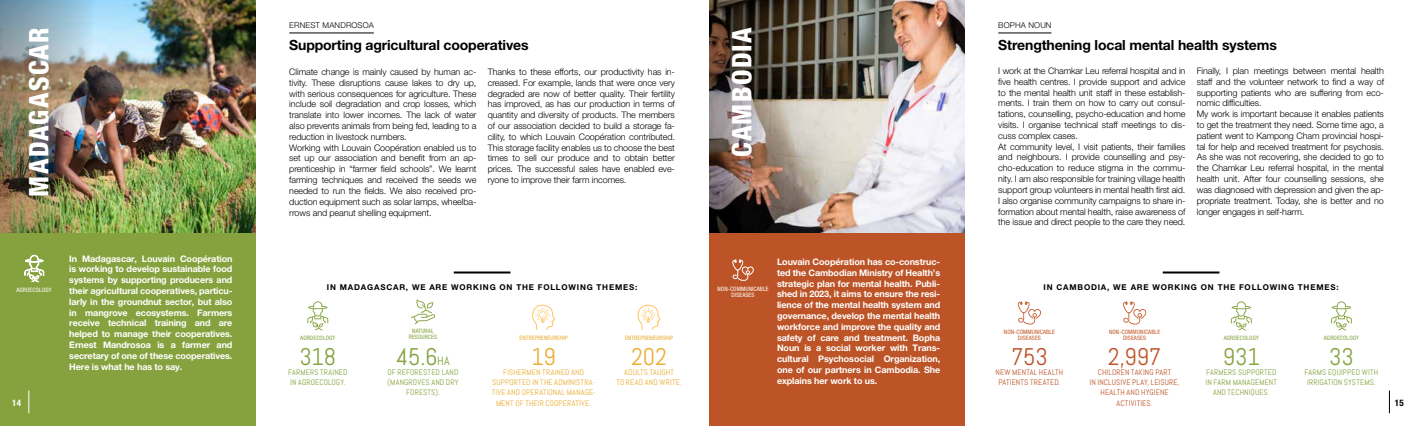
<style>
.page{position:relative;width:1418px;height:426px;background:#fff}
.page>*{position:absolute;margin:0;border:0;box-sizing:border-box;transform-origin:0 0}
.t1{font:800 condensed 27px "Helvetica Neue LT Pro";letter-spacing:.05em;color:#fff}
.t2{font:24px "Abel";letter-spacing:-.005em;color:#86a23f}
.t3{font:24px "Abel";letter-spacing:-.005em;color:#bd5427}
.t4{font:24px "Abel";color:#eaad32}
.t5{font:700 14px "Helvetica Neue LT Pro";letter-spacing:-.01em;color:#000}
.t6{font:300 9px/10.8px "Helvetica Neue LT Pro";letter-spacing:-.01em;color:#000}
.t7{font:700 9px/10.8px "Helvetica Neue LT Pro";letter-spacing:-.01em;color:#fff;text-align:justify}
.t8{font:700 condensed 9px "Helvetica Neue LT Pro";color:#fff}
.t9{font:700 condensed 9px "Helvetica Neue LT Pro";color:#000}
.t10{font:8px/10px "Abel";letter-spacing:.02em;color:#86a23f;text-align:center}
.t11{font:8px/10px "Abel";letter-spacing:.02em;color:#eaad32;text-align:center}
.t12{font:8px/10px "Abel";letter-spacing:.02em;color:#bd5427;text-align:center}
.t13{font:700 8px "Helvetica Neue LT Pro";letter-spacing:.1em;color:#000}
.t14{font:300 8px "Helvetica Neue LT Pro";letter-spacing:.02em;color:#000}
.t15{font:condensed 6px/6px "Helvetica Neue LT Pro";letter-spacing:.02em;color:#85a23f;text-align:center}
.t16{font:condensed 6px/6px "Helvetica Neue LT Pro";letter-spacing:.02em;color:#c45926;text-align:center}
.t17{font:condensed 6px/6px "Helvetica Neue LT Pro";letter-spacing:.02em;color:#fff;text-align:center}
.t18{font:condensed 6px "Helvetica Neue LT Pro";letter-spacing:.02em;color:#eaad32}
.s1{font-size:12px}
</style>
<div class="page">
<div style="left:709px;top:0;width:255px;height:425px;background:#bd5427"></div>
<img style="left:794px;top:0;width:170px;height:232px">
<div style="left:0;top:0;width:255px;height:425px;background:#86a23f"></div>
<img style="left:128px;top:0;width:127px;height:232px">
<img style="left:0;top:0;width:128px;height:232px">
<hr style="left:289px;top:33px;width:85px;height:1px;background:#000">
<svg style="left:28px;top:390px;width:1px;height:22px"></svg>
<svg style="left:1388px;top:391px;width:1px;height:21px"></svg>
<hr style="left:998px;top:33px;width:53px;height:1px;background:#000">
<img style="left:709px;top:0;width:85px;height:232px">
<hr style="left:1162px;top:271px;width:57px;height:2px;background:#000">
<svg style="left:732px;top:259px;width:22px;height:22px"></svg>
<svg style="left:24px;top:254px;width:20px;height:28px"></svg>
<hr style="left:454px;top:271px;width:56px;height:2px;background:#000">
<svg style="left:307px;top:301px;width:21px;height:29px"></svg>
<svg style="left:532px;top:304px;width:23px;height:25px"></svg>
<svg style="left:411px;top:299px;width:24px;height:25px"></svg>
<svg style="left:637px;top:304px;width:23px;height:25px"></svg>
<svg style="left:1230px;top:301px;width:21px;height:29px"></svg>
<svg style="left:1017px;top:301px;width:24px;height:23px"></svg>
<svg style="left:1331px;top:301px;width:20px;height:29px"></svg>
<svg style="left:1123px;top:301px;width:23px;height:23px"></svg>
<p class="t14" style="left:289px;top:21px;width:86px">ERNEST MANDROSOA</p>
<h3 class="t5" style="left:289px;top:36px;width:241px">Supporting agricultural cooperatives</h3>
<p class="t6" style="left:289px;top:66px;width:189px">Climate change is mainly caused by human ac&shy;tivity. These disruptions cause lakes to dry up, with serious consequences for agriculture. These include soil degradation and crop losses, which translate into lower incomes. The lack of water also prevents animals from being fed, leading to a reduction in livestock numbers.<br>Working with Louvain Coopération enabled us to set up our association and benefit from an ap&shy;prenticeship in “farmer field schools”. We learnt farming techniques and received the seeds we needed to run the fields. We also received pro&shy;duction equipment such as solar lamps, wheelba&shy;rrows and peanut shelling equipment.</p>
<p class="t6" style="left:488px;top:66px;width:189px;text-align:justify">Thanks to these efforts, our productivity has in&shy;creased. For example, lands that were once very degraded are now of better quality. Their fertility has improved, as has our production in terms of quantity and diversity of products. The members of our association decided to build a storage fa&shy;cility, to which Louvain Coopération contributed.<br>This storage facility enables us to choose the best times to sell our produce and to obtain better prices. The successful sales have enabled eve&shy;ryone to improve their farm incomes.</p>
<h1 class="t1" style="left:22px;top:196px;width:171px;rotate:-90deg">MADAGASCAR</h1>
<h1 class="t1" style="left:725px;top:157px;width:131px;rotate:-90deg">CAMBODIA</h1>
<p class="t14" style="left:998px;top:21px;width:55px">BOPHA NOUN</p>
<h3 class="t5" style="left:998px;top:36px;width:280px">Strengthening local mental health systems</h3>
<p class="t6" style="left:998px;top:65px;width:189px">I work at the Chamkar Leu referral hospital and in five health centres. I provide support and advice to the mental health unit staff in these establish&shy;ments. I train them on how to carry out consul&shy;tations, counselling, psycho-education and home visits. I organise technical staff meetings to dis&shy;cuss complex cases.<br>At community level, I visit patients, their families and neighbours. I provide counselling and psy&shy;cho-education to reduce stigma in the commu&shy;nity. I am also responsible for training village health support group volunteers in mental health first aid.<br>I also organise community campaigns to share in&shy;formation about mental health, raise awareness of the issue and direct people to the care they need.</p>
<p class="t6" style="left:1196px;top:65px;width:189px">Finally, I plan meetings between mental health staff and the volunteer network to find a way of supporting patients who are suffering from eco&shy;nomic difficulties.<br>My work is important because it enables patients to get the treatment they need. Some time ago, a patient went to Kampong Cham provincial hospi&shy;tal for help and received treatment for psychosis.<br>As she was not recovering, she decided to go to the Chamkar Leu referral hospital, in the mental health unit. After four counselling sessions, she was diagnosed with depression and given the ap&shy;propriate treatment. Today, she is better and no longer engages in self-harm.</p>
<p class="t7" style="left:69px;top:252px;width:165px">In Madagascar, Louvain Coopération is working to develop sustainable food systems by supporting producers and their agricultural cooperatives, particu&shy;larly in the groundnut sector, but also in mangrove ecosystems. Farmers receive technical training and are helped to manage their cooperatives.<br>Ernest Mandrosoa is a farmer and secretary of one of these cooperatives.<br>Here is what he has to say.</p>
<p class="t7" style="left:777px;top:256px;width:165px">Louvain Coopération has co-construc&shy;ted the Cambodian Ministry of Health’s strategic plan for mental health. Publi&shy;shed in 2023, it aims to ensure the resi&shy;lience of the mental health system and governance, develop the mental health workforce and improve the quality and safety of care and treatment. Bopha Noun is a social worker with Trans&shy;cultural Psychosocial Organization, one of our partners in Cambodia. She explains her work to us.</p>
<p class="t13" style="left:327px;top:281px;width:312px">IN MADAGASCAR, WE ARE WORKING ON THE FOLLOWING THEMES:</p>
<p class="t13" style="left:1043px;top:281px;width:296px">IN CAMBODIA, WE ARE WORKING ON THE FOLLOWING THEMES:</p>
<p class="t16" style="left:1003px;top:328px;width:53px">NON-COMMUNICABLE<br>DISEASES</p>
<p class="t17" style="left:717px;top:285px;width:53px">NON-COMMUNICABLE<br>DISEASES</p>
<p class="t17" style="left:16px;top:286px;width:37px">AGROECOLOGY</p>
<p class="t15" style="left:409px;top:327px;width:30px">NATURAL<br>RESOURCES</p>
<p class="t16" style="left:1108px;top:328px;width:53px">NON-COMMUNICABLE<br>DISEASES</p>
<p class="t15" style="left:1223px;top:334px;width:37px">AGROECOLOGY</p>
<p class="t15" style="left:300px;top:334px;width:37px">AGROECOLOGY</p>
<p class="t18" style="left:519px;top:333px;width:50px">ENTREPRENEURSHIP</p>
<p class="t18" style="left:625px;top:333px;width:50px">ENTREPRENEURSHIP</p>
<p class="t15" style="left:1323px;top:334px;width:37px">AGROECOLOGY</p>
<h2 class="t2" style="left:299px;top:341px;width:38px">318</h2>
<p class="t10" style="left:288px;top:367px;width:61px;text-align:left">FARMERS TRAINED<br>IN AGROECOLOGY.</p>
<h2 class="t2" style="left:396px;top:341px;width:55px">45.6<span class="s1">HA</span></h2>
<p class="t10" style="left:387px;top:367px;width:72px">OF REFORESTED LAND (MANGROVES AND DRY<br>FORESTS).</p>
<h2 class="t4" style="left:531px;top:341px;width:26px">19</h2>
<p class="t11" style="left:491px;top:367px;width:105px">FISHERMEN TRAINED AND<br>SUPPORTED IN THE ADMINISTRA-<br>TIVE AND OPERATIONAL MANAGE-<br>MENT OF THEIR COOPERATIVE.</p>
<h2 class="t4" style="left:631px;top:341px;width:38px">202</h2>
<p class="t11" style="left:616px;top:367px;width:67px">ADULTS TAUGHT<br>TO READ AND WRITE.</p>
<h2 class="t3" style="left:1011px;top:341px;width:38px">753</h2>
<p class="t12" style="left:995px;top:367px;width:69px">NEW MENTAL HEALTH<br>PATIENTS TREATED.</p>
<h2 class="t3" style="left:1107px;top:341px;width:55px">2,997</h2>
<p class="t12" style="left:1089px;top:367px;width:91px">CHILDREN TAKING PART<br>IN INCLUSIVE PLAY, LEISURE,<br>HEALTH AND HYGIENE<br>ACTIVITIES.</p>
<h2 class="t2" style="left:1222px;top:341px;width:38px">931</h2>
<p class="t10" style="left:1205px;top:367px;width:73px">FARMERS SUPPORTED<br>IN FARM MANAGEMENT<br>AND TECHNIQUES.</p>
<h2 class="t2" style="left:1329px;top:341px;width:26px">33</h2>
<p class="t10" style="left:1304px;top:367px;width:75px">FARMS EQUIPPED WITH<br>IRRIGATION SYSTEMS.</p>
<p class="t8" style="left:12px;top:396px;width:11px">14</p>
<p class="t9" style="left:1394px;top:396px;width:11px">15</p>
</div>
